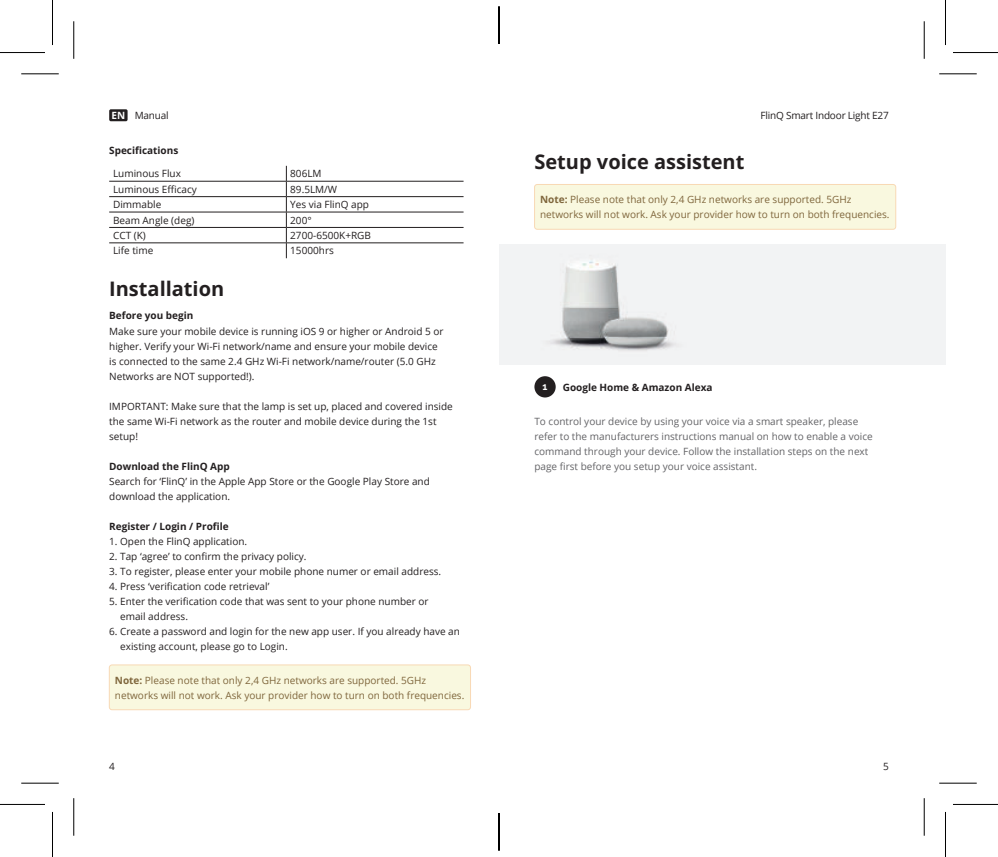
<style>
.page{position:relative;width:998px;height:857px;background:#fff}
.page>*{position:absolute;margin:0;border:0;box-sizing:border-box;transform-origin:0 0}
.t1{font:700 20px "Open Sans";color:#231f20}
.t2{font:10px/15px "Open Sans";color:#231f20}
.t3{font:10px/15px "Open Sans";color:#7f663c}
.t4{font:10px/15px "Open Sans";color:#636366}
.t5{font:700 10px "Open Sans";color:#231f20}
.t6{font:10px "Open Sans";letter-spacing:-.02em;color:#231f20}
.t7{font:700 10px "Raleway";color:#fff}
.s1{font-weight:700;color:#fff}
.s2{font-weight:700}
</style>
<div class="page">
<div style="left:109px;top:109px;width:19px;height:12px;background:#231f20;border-radius:2px"></div>
<hr style="left:109px;top:181px;width:177px;height:1px;background:#231f20">
<hr style="left:286px;top:181px;width:178px;height:1px;background:#231f20">
<hr style="left:109px;top:196px;width:177px;height:1px;background:#231f20">
<hr style="left:286px;top:196px;width:178px;height:1px;background:#231f20">
<hr style="left:109px;top:211px;width:177px;height:1px;background:#231f20">
<hr style="left:286px;top:211px;width:178px;height:1px;background:#231f20">
<hr style="left:109px;top:227px;width:177px;height:1px;background:#231f20">
<hr style="left:286px;top:227px;width:178px;height:1px;background:#231f20">
<hr style="left:109px;top:242px;width:177px;height:1px;background:#231f20">
<hr style="left:286px;top:242px;width:178px;height:1px;background:#231f20">
<svg style="left:286px;top:166px;width:1px;height:92px"></svg>
<div style="left:109px;top:664px;width:361px;height:45px;background:#f9f8df;border-radius:3px"></div>
<div style="left:109px;top:664px;width:362px;height:45px;border:1px solid #f8d9b5;border-radius:3px"></div>
<div style="left:499px;top:244px;width:446px;height:120px;background:#f2f3f4"></div>
<div style="left:534px;top:376px;width:22px;height:21px;background:#231f20;border-radius:50%"></div>
<div style="left:535px;top:184px;width:361px;height:45px;background:#f9f8df;border-radius:3px"></div>
<div style="left:534px;top:184px;width:362px;height:45px;border:1px solid #f8d9b5;border-radius:3px"></div>
<img style="left:549px;top:261px;width:127px;height:90px">
<hr style="left:21px;top:73px;width:38px;height:1px;background:#000">
<hr style="left:939px;top:73px;width:38px;height:1px;background:#000">
<hr style="left:21px;top:782px;width:38px;height:1px;background:#000">
<hr style="left:939px;top:782px;width:38px;height:1px;background:#000">
<hr style="left:73px;top:21px;width:1px;height:38px;background:#000">
<hr style="left:73px;top:797px;width:1px;height:38px;background:#000">
<hr style="left:924px;top:21px;width:1px;height:38px;background:#000">
<hr style="left:924px;top:797px;width:1px;height:38px;background:#000">
<hr style="left:0;top:52px;width:45px;height:1px;background:#000">
<hr style="left:953px;top:52px;width:45px;height:1px;background:#000">
<hr style="left:0;top:803px;width:45px;height:1px;background:#000">
<hr style="left:953px;top:803px;width:45px;height:1px;background:#000">
<hr style="left:52px;top:0;width:1px;height:45px;background:#000">
<hr style="left:52px;top:811px;width:1px;height:45px;background:#000">
<hr style="left:945px;top:0;width:1px;height:45px;background:#000">
<hr style="left:945px;top:811px;width:1px;height:45px;background:#000">
<svg style="left:498px;top:16px;width:1px;height:28px"></svg>
<svg style="left:498px;top:813px;width:1px;height:28px"></svg>
<hr style="left:499px;top:6px;width:1px;height:38px;background:#000">
<hr style="left:499px;top:812px;width:1px;height:38px;background:#000">
<p class="t2" style="left:112px;top:109px;width:59px"><span class="s1">EN</span> Manual</p>
<p class="t6" style="left:761px;top:111px;width:130px">FlinQ Smart Indoor Light E27</p>
<p class="t5" style="left:109px;top:144px;width:71px">Specifications</p>
<p class="t2" style="left:113px;top:167px;width:69px">Luminous Flux</p>
<p class="t2" style="left:290px;top:167px;width:33px">806LM</p>
<p class="t2" style="left:113px;top:181px;width:85px">Luminous Efficacy</p>
<p class="t2" style="left:290px;top:181px;width:48px">89.5LM/W</p>
<p class="t2" style="left:113px;top:198px;width:50px">Dimmable</p>
<p class="t2" style="left:290px;top:198px;width:80px">Yes via FlinQ app</p>
<p class="t2" style="left:113px;top:213px;width:83px">Beam Angle (deg)</p>
<p class="t2" style="left:290px;top:213px;width:23px">200°</p>
<p class="t2" style="left:113px;top:229px;width:34px">CCT (K)</p>
<p class="t2" style="left:290px;top:229px;width:82px">2700-6500K+RGB</p>
<p class="t2" style="left:113px;top:244px;width:42px">Life time</p>
<p class="t2" style="left:290px;top:244px;width:45px">15000hrs</p>
<h1 class="t1" style="left:534px;top:154px;width:211px">Setup voice assistent</h1>
<p class="t3" style="left:540px;top:192px;width:351px"><span class="s2">Note:</span> Please note that only 2,4 GHz networks are supported. 5GHz networks will not work. Ask your provider how to turn on both frequencies.</p>
<h1 class="t1" style="left:109px;top:280px;width:117px">Installation</h1>
<p class="t5" style="left:109px;top:312px;width:86px">Before you begin</p>
<p class="t2" style="left:109px;top:324px;width:336px">Make sure your mobile device is running iOS 9 or higher or Android 5 or higher. Verify your Wi-Fi network/name and ensure your mobile device is connected to the same 2.4 GHz Wi-Fi network/name/router (5.0 GHz Networks are NOT supported!).</p>
<p class="t2" style="left:109px;top:399px;width:345px">IMPORTANT: Make sure that the lamp is set up, placed and covered inside the same Wi-Fi network as the router and mobile device during the 1st setup!</p>
<p class="t5" style="left:109px;top:462px;width:122px">Download the FlinQ App</p>
<p class="t2" style="left:109px;top:474px;width:322px">Search for ‘FlinQ’ in the Apple App Store or the Google Play Store and download the application.</p>
<p class="t5" style="left:109px;top:519px;width:121px">Register / Login / Profile</p>
<p class="t2" style="left:109px;top:534px;width:139px">1. Open the FlinQ application.</p>
<p class="t2" style="left:109px;top:548px;width:199px">2. Tap ‘agree’ to confirm the privacy policy.</p>
<p class="t2" style="left:109px;top:564px;width:334px">3. To register, please enter your mobile phone numer or email address.</p>
<p class="t2" style="left:109px;top:578px;width:162px">4. Press ‘verification code retrieval’</p>
<p class="t2" style="left:120px;top:593px;width:310px;text-indent:-11px">5. Enter the verification code that was sent to your phone number or email address.</p>
<p class="t2" style="left:120px;top:624px;width:341px;text-indent:-11px">6. Create a password and login for the new app user. If you already have an existing account, please go to Login.</p>
<p class="t3" style="left:115px;top:672px;width:351px"><span class="s2">Note:</span> Please note that only 2,4 GHz networks are supported. 5GHz networks will not work. Ask your provider how to turn on both frequencies.</p>
<p class="t7" style="left:543px;top:382px;width:6px">1</p>
<p class="t5" style="left:563px;top:383px;width:151px">Google Home &amp; Amazon Alexa</p>
<p class="t4" style="left:534px;top:414px;width:340px">To control your device by using your voice via a smart speaker, please refer to the manufacturers instructions manual on how to enable a voice command through your device. Follow the installation steps on the next page first before you setup your voice assistant.</p>
<p class="t2" style="left:109px;top:759px;width:7px">4</p>
<p class="t2" style="left:883px;top:759px;width:7px">5</p>
</div>
